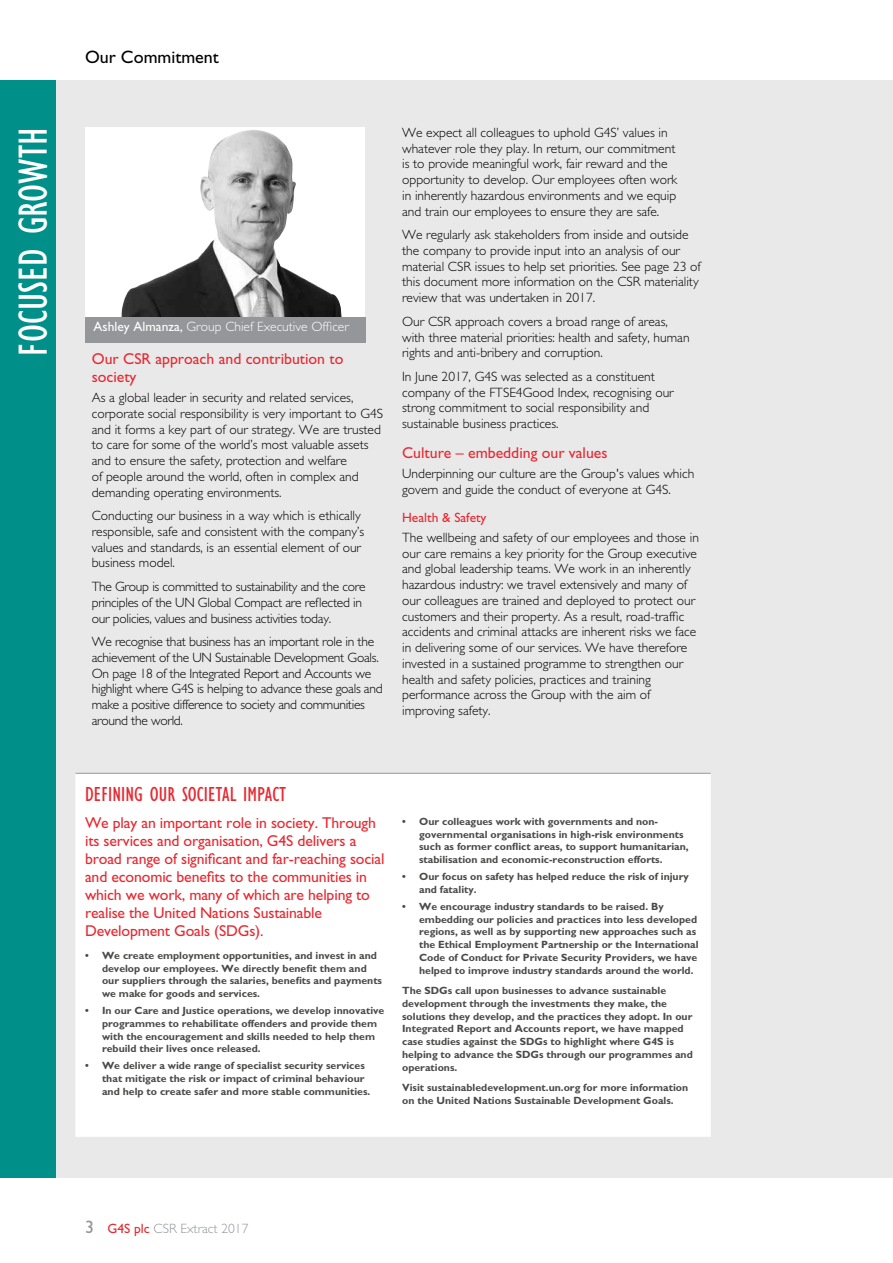
<style>
.page{position:relative;width:893px;height:1263px;background:#fff}
.page>*{position:absolute;margin:0;border:0;box-sizing:border-box;transform-origin:0 0}
.t1{font:condensed 42px "Gill Sans Std";color:#fff}
.t2{font:condensed 21px "Gill Sans Std";color:#e62a32}
.t3{font:18px "Gill Sans Std";color:#000}
.t4{font:15.75px/18px "Gill Sans Std";letter-spacing:-.01em;color:#e62a32}
.t5{font:300 13.5px/15.8px "Gill Sans Std";color:#000}
.t6{font:300 13.5px/15.8px "Gill Sans Std";letter-spacing:-.02em;color:#000}
.t7{font:300 13.5px "Gill Sans Std";color:#fff}
.t8{font:300 13.5px "Gill Sans Std";color:#94969a}
.t9{font:13.5px "Gill Sans Std";color:#e62a32}
.t10{font:700 10.5px/12.8px "Gill Sans Std";color:#4a4a49}
.s1{font-weight:400}
.s2{font-weight:400;font-size:18px}
.s3{font-weight:400;color:#e62a32}
</style>
<div class="page">
<div style="left:0;top:81px;width:893px;height:1097px;background:#e9e9ea"></div>
<div style="left:86px;top:128px;width:279px;height:214px;background:#fff"></div>
<div style="left:75px;top:773px;width:636px;height:364px;background:#fff"></div>
<hr style="left:75px;top:773px;width:636px;height:1px;background:#94969a">
<img style="left:121px;top:130px;width:221px;height:187px">
<div style="left:85px;top:317px;width:281px;height:26px;background:#94969a"></div>
<div style="left:0;top:81px;width:55px;height:1097px;background:#008f89"></div>
<h1 class="t1" style="left:10px;top:356px;width:230px;rotate:-90deg">FOCUSED GROWTH</h1>
<h3 class="t3" style="left:85px;top:47px;width:135px">Our Commitment</h3>
<p class="t7" style="left:94px;top:318px;width:257px"><span class="s1">Ashley Almanza,</span> Group Chief Executive Officer</p>
<p class="t4" style="left:92px;top:350px;width:253px">Our CSR approach and contribution to society</p>
<p class="t5" style="left:92px;top:390px;width:293px">As a global leader in security and related services, corporate social responsibility is very important to G4S and it forms a key part of our strategy. We are trusted to care for some of the world’s most valuable assets and to ensure the safety, protection and welfare<br>of people around the world, often in complex and demanding operating environments.</p>
<p class="t5" style="left:92px;top:508px;width:274px">Conducting our business in a way which is ethically responsible, safe and consistent with the company’s values and standards, is an essential element of our business model.</p>
<p class="t6" style="left:92px;top:579px;width:275px">The Group is committed to sustainability and the core principles of the UN Global Compact are reflected in our policies, values and business activities today.</p>
<p class="t6" style="left:92px;top:634px;width:292px">We recognise that business has an important role in the achievement of the UN Sustainable Development Goals.<br>On page 18 of the Integrated Report and Accounts we highlight where G4S is helping to advance these goals and make a positive difference to society and communities around the world.</p>
<p class="t5" style="left:402px;top:125px;width:277px">We expect all colleagues to uphold G4S’ values in whatever role they play. In return, our commitment is to provide meaningful work, fair reward and the opportunity to develop. Our employees often work in inherently hazardous environments and we equip and train our employees to ensure they are safe.</p>
<p class="t5" style="left:402px;top:227px;width:300px">We regularly ask stakeholders from inside and outside the company to provide input into an analysis of our material CSR issues to help set priorities. See page 23 of this document more information on the CSR materiality review that was undertaken in 2017.</p>
<p class="t5" style="left:402px;top:314px;width:289px">Our CSR approach covers a broad range of areas, with three material priorities: health and safety, human rights and anti-bribery and corruption.</p>
<p class="t5" style="left:402px;top:369px;width:273px">In June 2017, G4S was selected as a constituent company of the FTSE4Good Index, recognising our strong commitment to social responsibility and sustainable business practices.</p>
<p class="t4" style="left:402px;top:444px;width:207px">Culture – embedding our values</p>
<p class="t5" style="left:402px;top:466px;width:294px">Underpinning our culture are the Group's values which govern and guide the conduct of everyone at G4S.</p>
<p class="t9" style="left:402px;top:510px;width:86px">Health &amp; Safety</p>
<p class="t5" style="left:402px;top:530px;width:298px">The wellbeing and safety of our employees and those in our care remains a key priority for the Group executive and global leadership teams. We work in an inherently hazardous industry: we travel extensively and many of our colleagues are trained and deployed to protect our customers and their property. As a result, road-traffic accidents and criminal attacks are inherent risks we face in delivering some of our services. We have therefore invested in a sustained programme to strengthen our health and safety policies, practices and training performance across the Group with the aim of improving safety.</p>
<h2 class="t2" style="left:85px;top:783px;width:202px">DEFINING OUR SOCIETAL IMPACT</h2>
<p class="t4" style="left:85px;top:813px;width:301px">We play an important role in society. Through its services and organisation, G4S delivers a broad range of significant and far-reaching social and economic benefits to the communities in which we work, many of which are helping to realise the United Nations Sustainable Development Goals (SDGs).</p>
<p class="t10" style="left:102px;top:949px;width:282px;text-indent:-17px">• We create employment opportunities, and invest in and develop our employees. We directly benefit them and our suppliers through the salaries, benefits and payments we make for goods and services.</p>
<p class="t10" style="left:102px;top:1004px;width:284px;text-indent:-17px">• In our Care and Justice operations, we develop innovative programmes to rehabilitate offenders and provide them with the encouragement and skills needed to help them rebuild their lives once released.</p>
<p class="t10" style="left:102px;top:1059px;width:270px;text-indent:-17px">• We deliver a wide range of specialist security services that mitigate the risk or impact of criminal behaviour and help to create safer and more stable communities.</p>
<p class="t10" style="left:419px;top:815px;width:271px;text-indent:-17px">• Our colleagues work with governments and non&shy;governmental organisations in high-risk environments such as former conflict areas, to support humanitarian, stabilisation and economic-reconstruction efforts.</p>
<p class="t10" style="left:419px;top:870px;width:271px;text-indent:-17px">• Our focus on safety has helped reduce the risk of injury and fatality.</p>
<p class="t10" style="left:419px;top:900px;width:281px;text-indent:-17px">• We encourage industry standards to be raised. By embedding our policies and practices into less developed regions, as well as by supporting new approaches such as the Ethical Employment Partnership or the International Code of Conduct for Private Security Providers, we have helped to improve industry standards around the world.</p>
<p class="t10" style="left:402px;top:984px;width:292px">The SDGs call upon businesses to advance sustainable development through the investments they make, the solutions they develop, and the practices they adopt. In our Integrated Report and Accounts report, we have mapped case studies against the SDGs to highlight where G4S is helping to advance the SDGs through our programmes and operations.</p>
<p class="t10" style="left:402px;top:1081px;width:288px">Visit sustainabledevelopment.un.org for more information on the United Nations Sustainable Development Goals.</p>
<p class="t8" style="left:85px;top:1220px;width:165px"><span class="s2">3</span> <span class="s3">G4S plc</span> CSR Extract 2017</p>
</div>
